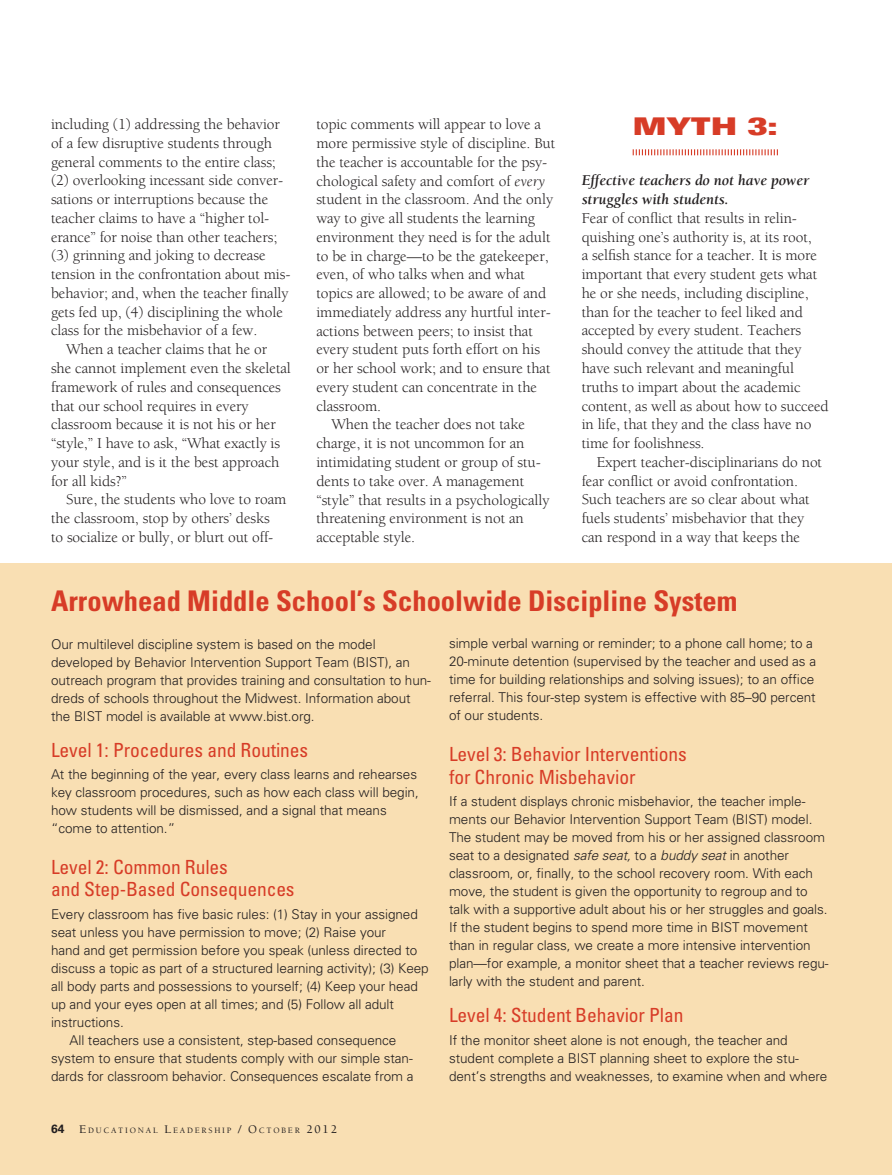
<style>
.page{position:relative;width:892px;height:1175px;background:#fff}
.page>*{position:absolute;margin:0;border:0;box-sizing:border-box;transform-origin:0 0}
.t1{font:700 condensed 28.5px "Univers LT Std";color:#d73c27}
.t2{font:24.3px "Univers LT Std X Black Ex";color:#d73c27}
.t3{font:condensed 19.5px/22.5px "Univers LT Std";letter-spacing:-.005em;color:#d73c27}
.t4{font:15.3px/18.8px "Berkeley Std";letter-spacing:-.005em;color:#231f20}
.t5{font:italic 700 15.3px/18.8px "Berkeley Std";letter-spacing:-.005em;color:#231f20}
.t6{font:300 13.5px/18px "Univers LT Std";letter-spacing:-.005em;color:#231f20}
.t7{font:500 8.4px "Berkeley Std";letter-spacing:.215em;color:#231f20}
.s1{font-style:italic}
.s2{font-family:"Univers LT Std";font-weight:700;font-size:12px}
.s3{font-size:12px}
</style>
<div class="page">
<div style="left:0;top:563px;width:891px;height:612px;background:#f9dfb3"></div>
<svg style="left:632px;top:149px;width:145px;height:6px"></svg>
<p class="t4" style="left:51px;top:115px;width:230px">including (1) addressing the behavior</p>
<p class="t4" style="left:51px;top:134px;width:222px">of a few disruptive students through</p>
<p class="t4" style="left:51px;top:153px;width:226px">general comments to the entire class;</p>
<p class="t4" style="left:51px;top:171px;width:234px">(2) overlooking incessant side conver-</p>
<p class="t4" style="left:51px;top:190px;width:219px">sations or interruptions because the</p>
<p class="t4" style="left:51px;top:209px;width:220px">teacher claims to have a “higher tol-</p>
<p class="t4" style="left:51px;top:228px;width:228px">erance” for noise than other teachers;</p>
<p class="t4" style="left:51px;top:246px;width:216px">(3) grinning and joking to decrease</p>
<p class="t4" style="left:51px;top:265px;width:241px">tension in the confrontation about mis-</p>
<p class="t4" style="left:51px;top:284px;width:239px">behavior; and, when the teacher finally</p>
<p class="t4" style="left:51px;top:303px;width:233px">gets fed up, (4) disciplining the whole</p>
<p class="t4" style="left:51px;top:321px;width:208px">class for the misbehavior of a few.</p>
<p class="t4" style="left:66px;top:340px;width:202px">When a teacher claims that he or</p>
<p class="t4" style="left:51px;top:359px;width:241px">she cannot implement even the skeletal</p>
<p class="t4" style="left:51px;top:378px;width:231px">framework of rules and consequences</p>
<p class="t4" style="left:51px;top:396px;width:199px">that our school requires in every</p>
<p class="t4" style="left:51px;top:415px;width:226px">classroom because it is not his or her</p>
<p class="t4" style="left:51px;top:434px;width:230px">“style,” I have to ask, “What exactly is</p>
<p class="t4" style="left:51px;top:453px;width:230px">your style, and is it the best approach</p>
<p class="t4" style="left:51px;top:471px;width:77px">for all kids?”</p>
<p class="t4" style="left:66px;top:490px;width:222px">Sure, the students who love to roam</p>
<p class="t4" style="left:51px;top:509px;width:220px">the classroom, stop by others’ desks</p>
<p class="t4" style="left:51px;top:528px;width:224px">to socialize or bully, or blurt out off-</p>
<p class="t4" style="left:316px;top:115px;width:226px">topic comments will appear to love a</p>
<p class="t4" style="left:316px;top:134px;width:240px">more permissive style of discipline. But</p>
<p class="t4" style="left:316px;top:153px;width:232px">the teacher is accountable for the psy-</p>
<p class="t4" style="left:316px;top:172px;width:230px">chological safety and comfort of <span class="s1">every</span></p>
<p class="t4" style="left:316px;top:190px;width:238px">student in the classroom. And the only</p>
<p class="t4" style="left:316px;top:209px;width:220px">way to give all students the learning</p>
<p class="t4" style="left:316px;top:228px;width:235px">environment they need is for the adult</p>
<p class="t4" style="left:316px;top:247px;width:234px">to be in charge—to be the gatekeeper,</p>
<p class="t4" style="left:316px;top:265px;width:210px">even, of who talks when and what</p>
<p class="t4" style="left:316px;top:284px;width:231px">topics are allowed; to be aware of and</p>
<p class="t4" style="left:316px;top:303px;width:236px">immediately address any hurtful inter-</p>
<p class="t4" style="left:316px;top:322px;width:218px">actions between peers; to insist that</p>
<p class="t4" style="left:316px;top:340px;width:225px">every student puts forth effort on his</p>
<p class="t4" style="left:316px;top:359px;width:236px">or her school work; and to ensure that</p>
<p class="t4" style="left:316px;top:378px;width:222px">every student can concentrate in the</p>
<p class="t4" style="left:316px;top:397px;width:66px">classroom.</p>
<p class="t4" style="left:331px;top:415px;width:195px">When the teacher does not take</p>
<p class="t4" style="left:316px;top:434px;width:209px">charge, it is not uncommon for an</p>
<p class="t4" style="left:316px;top:453px;width:226px">intimidating student or group of stu-</p>
<p class="t4" style="left:316px;top:472px;width:209px">dents to take over. A management</p>
<p class="t4" style="left:316px;top:490px;width:234px">“style” that results in a psychologically</p>
<p class="t4" style="left:316px;top:509px;width:209px">threatening environment is not an</p>
<p class="t4" style="left:316px;top:528px;width:100px">acceptable style.</p>
<h2 class="t2" style="left:632px;top:112px;width:146px">Myth 3:</h2>
<p class="t5" style="left:581px;top:171px;width:229px">Effective teachers do not have power struggles with students.</p>
<p class="t4" style="left:581px;top:209px;width:248px">Fear of conflict that results in relin&shy;quishing one’s authority is, at its root,<br>a selfish stance for a teacher. It is more important that every student gets what he or she needs, including discipline, than for the teacher to feel liked and accepted by every student. Teachers should convey the attitude that they have such relevant and meaningful truths to impart about the academic content, as well as about how to succeed in life, that they and the class have no time for foolishness.</p>
<p class="t4" style="left:581px;top:453px;width:242px;text-indent:15px">Expert teacher-disciplinarians do not fear conflict or avoid confrontation.<br>Such teachers are so clear about what fuels students’ misbehavior that they can respond in a way that keeps the</p>
<h1 class="t1" style="left:51px;top:583px;width:687px">Arrowhead Middle School’s Schoolwide Discipline System</h1>
<p class="t6" style="left:51px;top:634px;width:381px">Our multilevel discipline system is based on the model developed by Behavior Intervention Support Team (BIST), an outreach program that provides training and consultation to hun&shy;dreds of schools throughout the Midwest. Information about the BIST model is available at www.bist.org.</p>
<p class="t3" style="left:51px;top:738px;width:258px">Level 1: Procedures and Routines</p>
<p class="t6" style="left:51px;top:765px;width:369px">At the beginning of the year, every class learns and rehearses key classroom procedures, such as how each class will begin, how students will be dismissed, and a signal that means “come to attention.”</p>
<p class="t3" style="left:51px;top:855px;width:245px">Level 2: Common Rules<br>and Step-Based Consequences</p>
<p class="t6" style="left:51px;top:904px;width:368px">Every classroom has five basic rules: (1) Stay in your assigned</p>
<p class="t6" style="left:51px;top:922px;width:336px">seat unless you have permission to move; (2) Raise your</p>
<p class="t6" style="left:51px;top:940px;width:367px">hand and get permission before you speak (unless directed to</p>
<p class="t6" style="left:51px;top:958px;width:379px">discuss a topic as part of a structured learning activity); (3) Keep</p>
<p class="t6" style="left:51px;top:976px;width:368px">all body parts and possessions to yourself; (4) Keep your head</p>
<p class="t6" style="left:51px;top:994px;width:344px">up and your eyes open at all times; and (5) Follow all adult</p>
<p class="t6" style="left:51px;top:1012px;width:74px">instructions.</p>
<p class="t6" style="left:69px;top:1030px;width:328px">All teachers use a consistent, step-based consequence</p>
<p class="t6" style="left:51px;top:1048px;width:363px">system to ensure that students comply with our simple stan-</p>
<p class="t6" style="left:51px;top:1066px;width:364px">dards for classroom behavior. Consequences escalate from a</p>
<p class="t7" style="left:51px;top:1125px;width:287px"><span class="s2">64</span> <span class="s3">E</span>DUCATIONAL <span class="s3">L</span>EADERSHIP <span class="s3">/ O</span>CTOBER <span class="s3">2012</span></p>
<p class="t6" style="left:449px;top:634px;width:368px">simple verbal warning or reminder; to a phone call home; to a 20-minute detention (supervised by the teacher and used as a time for building relationships and solving issues); to an office referral. This four-step system is effective with 85–90 percent of our students.</p>
<p class="t3" style="left:449px;top:742px;width:239px">Level 3: Behavior Interventions for Chronic Misbehavior</p>
<p class="t6" style="left:449px;top:792px;width:381px">If a student displays chronic misbehavior, the teacher imple&shy;ments our Behavior Intervention Support Team (BIST) model.<br>The student may be moved from his or her assigned classroom seat to a designated <span class="s1">safe seat,</span> to a <span class="s1">buddy seat</span> in another classroom, or, finally, to the school recovery room. With each move, the student is given the opportunity to regroup and to talk with a supportive adult about his or her struggles and goals.<br>If the student begins to spend more time in BIST movement than in regular class, we create a more intensive intervention plan—for example, a monitor sheet that a teacher reviews regu&shy;larly with the student and parent.</p>
<p class="t3" style="left:449px;top:1003px;width:236px">Level 4: Student Behavior Plan</p>
<p class="t6" style="left:449px;top:1030px;width:380px">If the monitor sheet alone is not enough, the teacher and student complete a BIST planning sheet to explore the stu&shy;dent’s strengths and weaknesses, to examine when and where</p>
</div>
